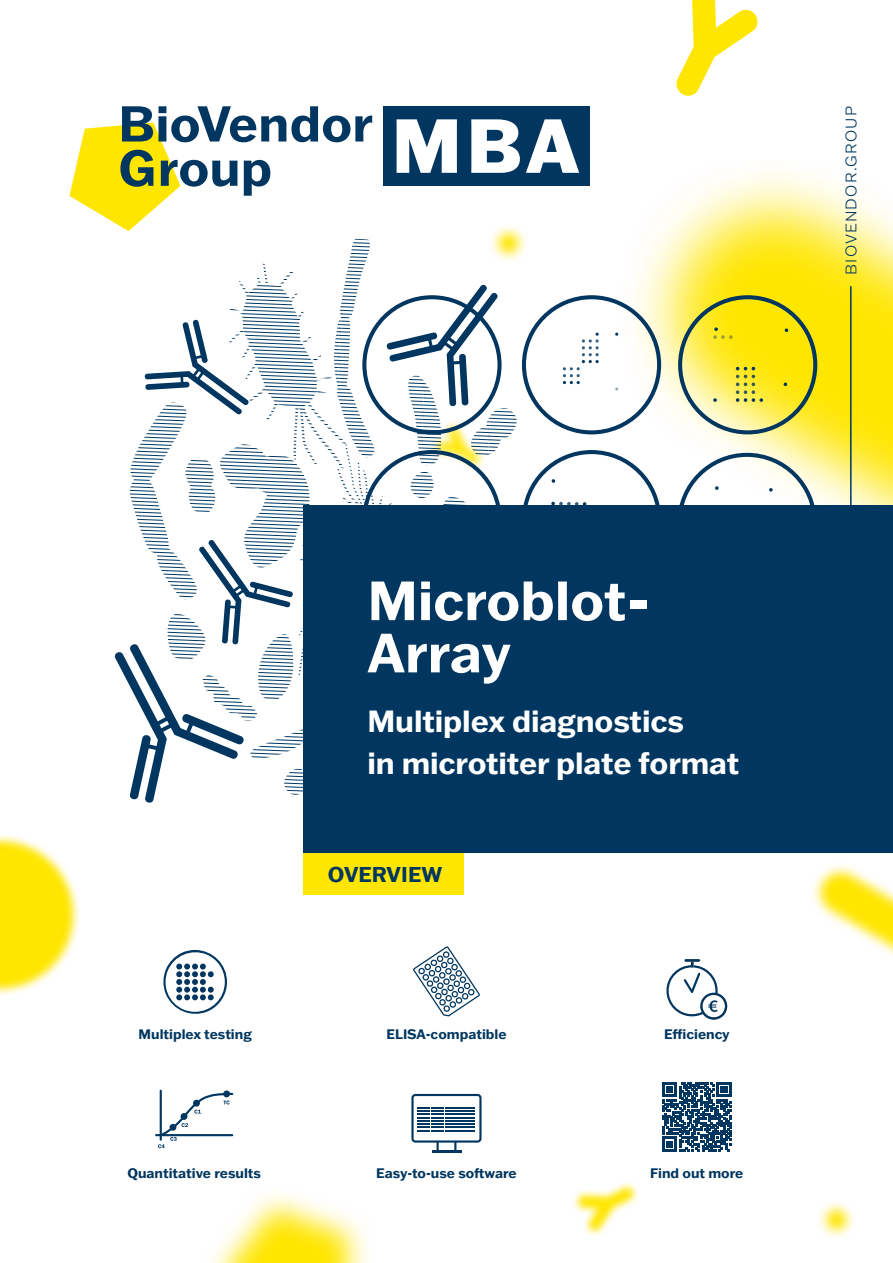
<style>
.page{position:relative;width:893px;height:1263px;background:#fff}
.page>*{position:absolute;margin:0;border:0;box-sizing:border-box;transform-origin:0 0}
.t1{font:700 54px/52.2px "Franklin Gothic ATF";color:#fff}
.t2{font:700 30px/42px "Franklin Gothic ATF";letter-spacing:-.005em;color:#fff}
.t3{font:700 21px "Franklin Gothic ATF";color:#00365f}
.t4{font:300 15px "Franklin Gothic ATF";letter-spacing:.08em;color:#00365f}
.t5{font:700 13.5px "Franklin Gothic ATF";color:#00365f}
</style>
<div class="page">
<svg style="left:694px;top:173px;width:167px;height:26px"></svg>
<svg style="left:662px;top:199px;width:231px;height:306px;background:#feef67"></svg>
<svg style="left:676px;top:0;width:82px;height:96px"></svg>
<svg style="left:819px;top:1202px;width:35px;height:35px"></svg>
<svg style="left:827px;top:1209px;width:21px;height:21px"></svg>
<svg style="left:0;top:835px;width:80px;height:160px"></svg>
<svg style="left:0;top:841px;width:73px;height:147px;background:#ffeb39"></svg>
<svg style="left:813px;top:865px;width:44px;height:45px"></svg>
<svg style="left:819px;top:870px;width:74px;height:86px"></svg>
<svg style="left:573px;top:1182px;width:65px;height:54px"></svg>
<svg style="left:578px;top:1187px;width:56px;height:44px"></svg>
<svg style="left:212px;top:1194px;width:155px;height:69px"></svg>
<svg style="left:226px;top:1209px;width:122px;height:54px;background:#ffef68"></svg>
<hr style="left:850px;top:286px;width:2px;height:487px;background:#00365f">
<svg style="left:678px;top:295px;width:139px;height:139px;background:#e5d944"></svg>
<svg style="left:677px;top:453px;width:140px;height:52px"></svg>
<div style="left:304px;top:853px;width:160px;height:42px;background:#ffe600"></div>
<div style="left:304px;top:505px;width:589px;height:348px;background:#00365f"></div>
<svg style="left:69px;top:106px;width:593px;height:697px"></svg>
<svg style="left:413px;top:946px;width:67px;height:70px"></svg>
<svg style="left:163px;top:950px;width:64px;height:64px"></svg>
<svg style="left:666px;top:959px;width:61px;height:60px"></svg>
<svg style="left:223px;top:1090px;width:7px;height:7px"></svg>
<hr style="left:160px;top:1090px;width:2px;height:51px;background:#00365f">
<hr style="left:155px;top:1134px;width:78px;height:2px;background:#00365f">
<svg style="left:158px;top:1093px;width:75px;height:55px"></svg>
<svg style="left:411px;top:1094px;width:71px;height:58px"></svg>
<svg style="left:662px;top:1082px;width:69px;height:69px"></svg>
<p class="t4" style="left:841px;top:275px;width:170px;rotate:-90deg">BIOVENDOR.GROUP</p>
<h1 class="t1" style="left:367px;top:573px;width:285px">Microblot-<br>Array</h1>
<h2 class="t2" style="left:367px;top:699px;width:373px">Multiplex diagnostics<br>in microtiter plate format</h2>
<h3 class="t3" style="left:328px;top:860px;width:116px">OVERVIEW</h3>
<p class="t5" style="left:139px;top:1025px;width:115px">Multiplex testing</p>
<p class="t5" style="left:386px;top:1025px;width:122px">ELISA-compatible</p>
<p class="t5" style="left:664px;top:1025px;width:67px">Efficiency</p>
<p class="t5" style="left:127px;top:1164px;width:135px">Quantitative results</p>
<p class="t5" style="left:376px;top:1164px;width:142px">Easy-to-use software</p>
<p class="t5" style="left:650px;top:1164px;width:95px">Find out more</p>
</div>
